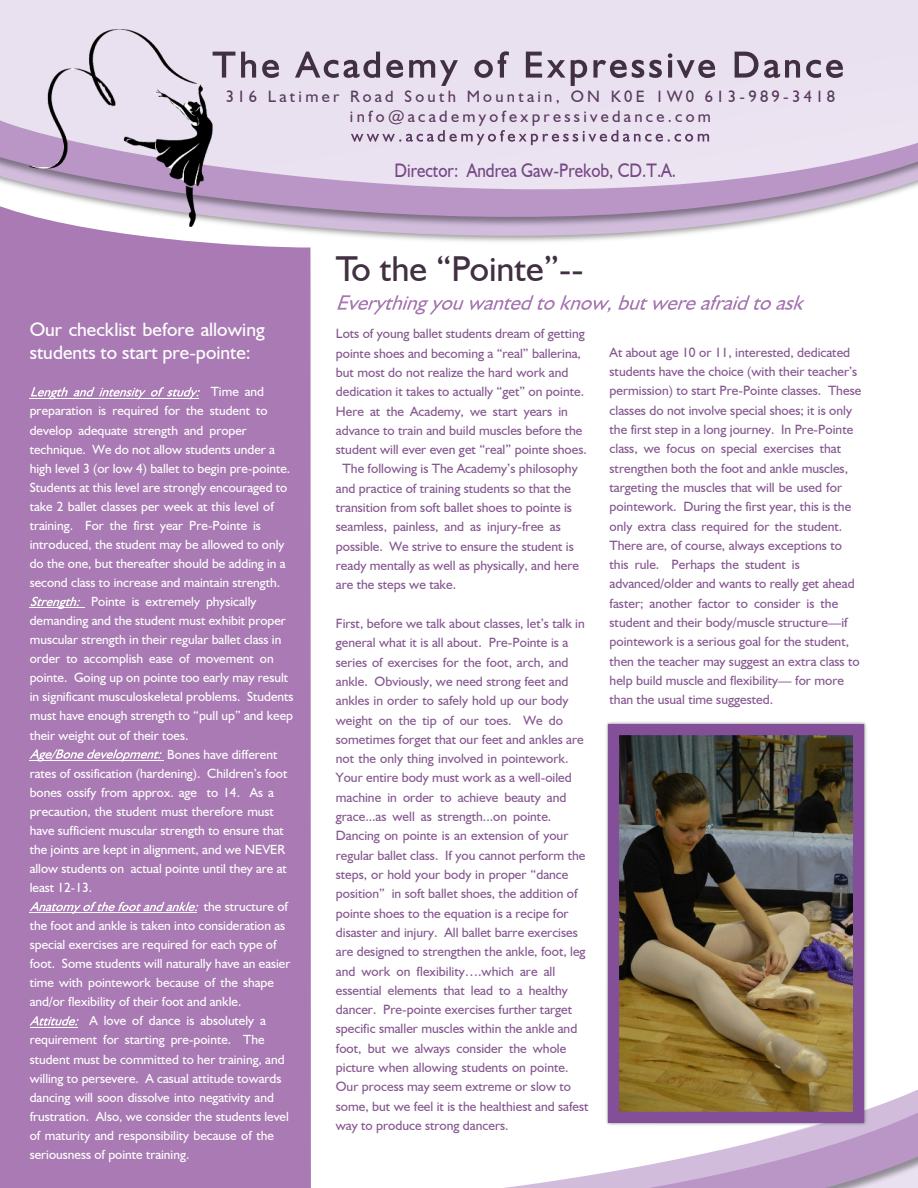
<style>
.page{position:relative;width:918px;height:1188px;background:#fff}
.page>*{position:absolute;margin:0;border:0;box-sizing:border-box;transform-origin:0 0}
.t1{font:36px "Humanist 521 BT";color:#412f42}
.t2{font:19.5px "Humanist 521 BT";color:#754885;scale:.87 1}
.t3{font:19.35px/23.1px "Humanist 521 BT";color:#fff}
.t4{font:16.5px/19.6px "Humanist 521 BT";letter-spacing:.2em;color:#593a60;text-align:center}
.t5{font:13.5px/19.4px "Humanist 521 BT";color:#85588f}
.t6{font:13.35px "Humanist 521 BT";color:#fff}
</style>
<div class="page">
<svg style="left:504px;top:1089px;width:414px;height:99px"></svg>
<div style="left:0;top:0;width:918px;height:100px;background:#eae1f0"></div>
<svg style="left:0;top:115px;width:918px;height:102px;background:#d7c7df"></svg>
<div style="left:0;top:202px;width:311px;height:986px;background:#a97ab3"></div>
<svg style="left:31px;top:387px;width:37px;height:11px"></svg>
<svg style="left:74px;top:387px;width:126px;height:12px"></svg>
<hr style="left:30px;top:398px;width:169px;height:1px;background:#fff">
<svg style="left:31px;top:597px;width:49px;height:11px"></svg>
<hr style="left:30px;top:608px;width:55px;height:1px;background:#fff">
<svg style="left:29px;top:749px;width:133px;height:13px;background:#c09fc8"></svg>
<hr style="left:30px;top:760px;width:134px;height:1px;background:#fff">
<svg style="left:29px;top:902px;width:169px;height:12px"></svg>
<hr style="left:30px;top:913px;width:167px;height:1px;background:#fff">
<svg style="left:29px;top:1016px;width:50px;height:10px"></svg>
<hr style="left:30px;top:1027px;width:47px;height:1px;background:#fff">
<svg style="left:337px;top:295px;width:127px;height:19px"></svg>
<svg style="left:470px;top:295px;width:141px;height:17px"></svg>
<svg style="left:618px;top:295px;width:187px;height:15px"></svg>
<img style="left:603px;top:722px;width:266px;height:406px">
<img style="left:620px;top:736px;width:232px;height:375px">
<div style="left:608px;top:724px;width:256px;height:399px;border:11px solid #834f99"></div>
<img style="left:30px;top:30px;width:182px;height:197px">
<svg style="left:213px;top:52px;width:22px;height:26px"></svg>
<svg style="left:241px;top:52px;width:15px;height:26px"></svg>
<svg style="left:262px;top:60px;width:17px;height:18px"></svg>
<svg style="left:295px;top:52px;width:85px;height:26px;background:#afa3b3"></svg>
<svg style="left:386px;top:60px;width:17px;height:18px"></svg>
<svg style="left:409px;top:60px;width:49px;height:26px"></svg>
<svg style="left:474px;top:51px;width:35px;height:27px"></svg>
<svg style="left:526px;top:52px;width:39px;height:26px"></svg>
<svg style="left:571px;top:60px;width:16px;height:26px"></svg>
<svg style="left:593px;top:60px;width:69px;height:18px"></svg>
<svg style="left:668px;top:53px;width:47px;height:25px"></svg>
<svg style="left:735px;top:52px;width:65px;height:26px;background:#aa9eae"></svg>
<svg style="left:806px;top:60px;width:37px;height:18px"></svg>
<svg style="left:351px;top:130px;width:358px;height:15px;background:#cec2d5"></svg>
<p class="t4" style="left:226px;top:88px;width:611px">316 Latimer Road South Mountain, ON K0E 1W0 613-989-3418 info@academyofexpressivedance.com</p>
<h2 class="t2" style="left:395px;top:162px;width:325px">Director: Andrea Gaw-Prekob, CD.T.A.</h2>
<h1 class="t1" style="left:336px;top:254px;width:249px">To the “Pointe”--</h1>
<h3 class="t3" style="left:30px;top:319px;width:236px">Our checklist before allowing students to start pre-pointe:</h3>
<p class="t5" style="left:336px;top:325px;width:251px">Lots of young ballet students dream of getting</p>
<p class="t5" style="left:336px;top:344px;width:247px">pointe shoes and becoming a “real” ballerina,</p>
<p class="t5" style="left:336px;top:364px;width:234px">but most do not realize the hard work and</p>
<p class="t5" style="left:336px;top:383px;width:250px">dedication it takes to actually “get” on pointe.</p>
<p class="t5" style="left:336px;top:402px;width:234px">Here at the Academy, we start years in</p>
<p class="t5" style="left:336px;top:422px;width:248px">advance to train and build muscles before the</p>
<p class="t5" style="left:336px;top:441px;width:253px">student will ever even get “real” pointe shoes.</p>
<p class="t5" style="left:343px;top:460px;width:237px">The following is The Academy’s philosophy</p>
<p class="t5" style="left:336px;top:480px;width:237px">and practice of training students so that the</p>
<p class="t5" style="left:336px;top:499px;width:238px">transition from soft ballet shoes to pointe is</p>
<p class="t5" style="left:336px;top:518px;width:227px">seamless, painless, and as injury-free as</p>
<p class="t5" style="left:336px;top:538px;width:240px">possible. We strive to ensure the student is</p>
<p class="t5" style="left:336px;top:557px;width:245px">ready mentally as well as physically, and here</p>
<p class="t5" style="left:336px;top:576px;width:122px">are the steps we take.</p>
<p class="t5" style="left:336px;top:615px;width:254px">First, before we talk about classes, let’s talk in general what it is all about. Pre-Pointe is a series of exercises for the foot, arch, and ankle. Obviously, we need strong feet and ankles in order to safely hold up our body weight on the tip of our toes. We do sometimes forget that our feet and ankles are not the only thing involved in pointework.<br>Your entire body must work as a well-oiled machine in order to achieve beauty and grace...as well as strength...on pointe.<br>Dancing on pointe is an extension of your regular ballet class. If you cannot perform the steps, or hold your body in proper “dance position” in soft ballet shoes, the addition of pointe shoes to the equation is a recipe for disaster and injury. All ballet barre exercises are designed to strengthen the ankle, foot, leg and work on flexibility….which are all essential elements that lead to a healthy dancer. Pre-pointe exercises further target specific smaller muscles within the ankle and foot, but we always consider the whole picture when allowing students on pointe.<br>Our process may seem extreme or slow to some, but we feel it is the healthiest and safest way to produce strong dancers.</p>
<p class="t6" style="left:211px;top:386px;width:55px">Time and</p>
<p class="t6" style="left:30px;top:405px;width:239px">preparation is required for the student to</p>
<p class="t6" style="left:30px;top:424px;width:219px">develop adequate strength and proper</p>
<p class="t6" style="left:30px;top:443px;width:247px">technique. We do not allow students under a</p>
<p class="t6" style="left:30px;top:462px;width:262px">high level 3 (or low 4) ballet to begin pre-pointe.</p>
<p class="t6" style="left:30px;top:482px;width:259px">Students at this level are strongly encouraged to</p>
<p class="t6" style="left:30px;top:501px;width:246px">take 2 ballet classes per week at this level of</p>
<p class="t6" style="left:30px;top:520px;width:233px">training. For the first year Pre-Pointe is</p>
<p class="t6" style="left:30px;top:539px;width:256px">introduced, the student may be allowed to only</p>
<p class="t6" style="left:30px;top:558px;width:257px">do the one, but thereafter should be adding in a</p>
<p class="t6" style="left:30px;top:577px;width:252px">second class to increase and maintain strength.</p>
<p class="t6" style="left:91px;top:596px;width:167px">Pointe is extremely physically</p>
<p class="t6" style="left:30px;top:615px;width:258px">demanding and the student must exhibit proper</p>
<p class="t6" style="left:30px;top:634px;width:253px">muscular strength in their regular ballet class in</p>
<p class="t6" style="left:30px;top:653px;width:245px">order to accomplish ease of movement on</p>
<p class="t6" style="left:30px;top:672px;width:260px">pointe. Going up on pointe too early may result</p>
<p class="t6" style="left:30px;top:691px;width:265px">in significant musculoskeletal problems. Students</p>
<p class="t6" style="left:30px;top:710px;width:265px">must have enough strength to “pull up” and keep</p>
<p class="t6" style="left:30px;top:729px;width:160px">their weight out of their toes.</p>
<p class="t6" style="left:167px;top:748px;width:112px">Bones have different</p>
<p class="t6" style="left:30px;top:767px;width:259px">rates of ossification (hardening). Children’s foot</p>
<p class="t6" style="left:30px;top:787px;width:246px">bones ossify from approx. age to 14. As a</p>
<p class="t6" style="left:30px;top:806px;width:246px">precaution, the student must therefore must</p>
<p class="t6" style="left:30px;top:825px;width:256px">have sufficient muscular strength to ensure that</p>
<p class="t6" style="left:30px;top:844px;width:257px">the joints are kept in alignment, and we NEVER</p>
<p class="t6" style="left:30px;top:863px;width:259px">allow students on actual pointe until they are at</p>
<p class="t6" style="left:30px;top:882px;width:64px">least 12-13.</p>
<p class="t6" style="left:204px;top:901px;width:86px">the structure of</p>
<p class="t6" style="left:30px;top:920px;width:257px">the foot and ankle is taken into consideration as</p>
<p class="t6" style="left:30px;top:939px;width:248px">special exercises are required for each type of</p>
<p class="t6" style="left:30px;top:958px;width:262px">foot. Some students will naturally have an easier</p>
<p class="t6" style="left:30px;top:977px;width:246px">time with pointework because of the shape</p>
<p class="t6" style="left:30px;top:996px;width:213px">and/or flexibility of their foot and ankle.</p>
<p class="t6" style="left:90px;top:1015px;width:178px">A love of dance is absolutely a</p>
<p class="t6" style="left:30px;top:1034px;width:236px">requirement for starting pre-pointe. The</p>
<p class="t6" style="left:30px;top:1053px;width:256px">student must be committed to her training, and</p>
<p class="t6" style="left:30px;top:1072px;width:253px">willing to persevere. A casual attitude towards</p>
<p class="t6" style="left:30px;top:1092px;width:246px">dancing will soon dissolve into negativity and</p>
<p class="t6" style="left:30px;top:1111px;width:261px">frustration. Also, we consider the students level</p>
<p class="t6" style="left:30px;top:1130px;width:246px">of maturity and responsibility because of the</p>
<p class="t6" style="left:30px;top:1149px;width:161px">seriousness of pointe training.</p>
<p class="t5" style="left:610px;top:344px;width:253px">At about age 10 or 11, interested, dedicated students have the choice (with their teacher’s permission) to start Pre-Pointe classes. These classes do not involve special shoes; it is only the first step in a long journey. In Pre-Pointe class, we focus on special exercises that strengthen both the foot and ankle muscles, targeting the muscles that will be used for pointework. During the first year, this is the only extra class required for the student.<br>There are, of course, always exceptions to this rule. Perhaps the student is advanced/older and wants to really get ahead faster; another factor to consider is the student and their body/muscle structure—if pointework is a serious goal for the student, then the teacher may suggest an extra class to help build muscle and flexibility— for more than the usual time suggested.</p>
</div>
